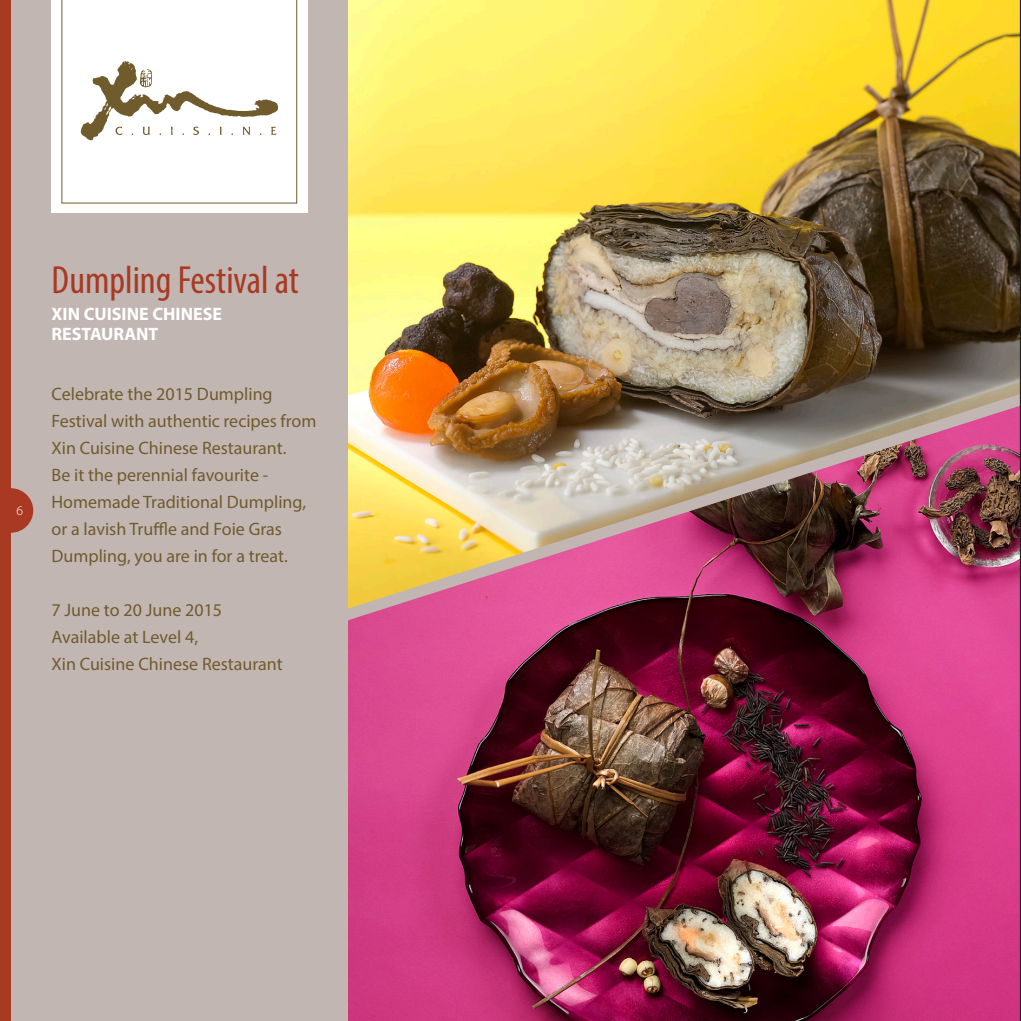
<style>
.page{position:relative;width:1021px;height:1021px;background:#fff}
.page>*{position:absolute;margin:0;border:0;box-sizing:border-box;transform-origin:0 0}
.t1{font:condensed 39.38px "Myriad Pro";color:#a93923}
.t2{font:18px/27px "Myriad Pro";color:#705b2d}
.t3{font:700 18px/20.2px "Myriad Pro";color:#fff}
.t4{font:300 13.5px "Myriad Pro";color:#fff}
</style>
<div class="page">
<img style="left:348px;top:611px;width:671px;height:409px">
<img style="left:348px;top:0;width:671px;height:611px">
<div style="left:11px;top:0;width:337px;height:1020px;background:#c2b6b3"></div>
<div style="left:0;top:0;width:11px;height:1020px;background:#a93923"></div>
<div style="left:51px;top:0;width:256px;height:213px;background:#fff"></div>
<svg style="left:62px;top:0;width:235px;height:203px"></svg>
<svg style="left:81px;top:61px;width:197px;height:79px"></svg>
<svg style="left:11px;top:488px;width:22px;height:44px"></svg>
<svg style="left:1019px;top:0;width:1px;height:1020px"></svg>
<p class="t4" style="left:16px;top:503px;width:8px">6</p>
<p class="t1" style="left:51px;top:256px;width:249px">Dumpling Festival at</p>
<p class="t3" style="left:51px;top:303px;width:172px">XIN CUISINE CHINESE<br>RESTAURANT</p>
<p class="t2" style="left:51px;top:380px;width:266px">Celebrate the 2015 Dumpling<br>Festival with authentic recipes from<br>Xin Cuisine Chinese Restaurant.</p>
<p class="t2" style="left:51px;top:461px;width:218px">Be it the perennial favourite -</p>
<p class="t2" style="left:51px;top:488px;width:256px">Homemade Traditional Dumpling,</p>
<p class="t2" style="left:51px;top:515px;width:232px">or a lavish Truffle and Foie Gras</p>
<p class="t2" style="left:51px;top:542px;width:238px">Dumpling, you are in for a treat.</p>
<p class="t2" style="left:51px;top:596px;width:172px">7 June to 20 June 2015</p>
<p class="t2" style="left:51px;top:623px;width:148px">Available at Level 4,</p>
<p class="t2" style="left:51px;top:650px;width:233px">Xin Cuisine Chinese Restaurant</p>
</div>
